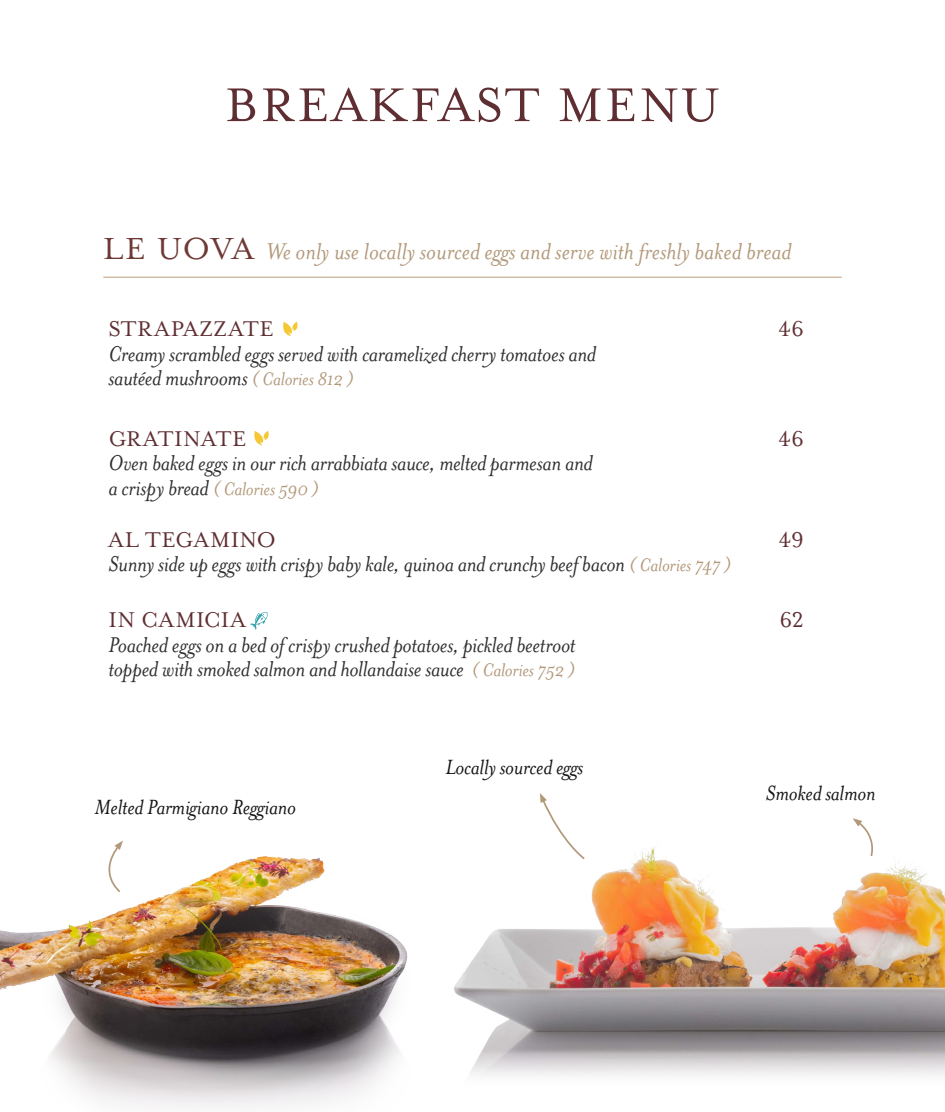
<style>
.page{position:relative;width:945px;height:1112px;background:#fff}
.page>*{position:absolute;margin:0;border:0;box-sizing:border-box;transform-origin:0 0}
.t1{font:54.34px "Mrs Eaves Roman Lining";letter-spacing:.05em;color:#5f2e32}
.t2{font:italic 26.25px "Mrs Eaves";color:#b3997b}
.t3{font:italic 24.5px/24.5px "Mrs Eaves";letter-spacing:-.015em;color:#2f2f2f}
.t4{font:24.5px "Mrs Eaves Roman Lining";letter-spacing:.015em;color:#5f2e32}
.t5{font:italic 23.62px "Mrs Eaves";letter-spacing:-.01em;color:#151515}
.t6{font:italic 21px "Mrs Eaves";letter-spacing:-.015em;color:#b3997b}
.s1{font-family:"Mrs Eaves Roman Lining";font-style:normal;font-size:35px;color:#6e3935}
.s2{font-size:21px;color:#b3997b}
.s3{font-size:24.5px;color:#2f2f2f}
</style>
<div class="page">
<hr style="left:103px;top:277px;width:739px;height:1px;background:#bea180">
<img style="left:0;top:847px;width:945px;height:261px">
<svg style="left:540px;top:793px;width:46px;height:67px"></svg>
<svg style="left:853px;top:818px;width:24px;height:39px"></svg>
<svg style="left:97px;top:840px;width:26px;height:53px"></svg>
<svg style="left:250px;top:612px;width:18px;height:17px"></svg>
<svg style="left:254px;top:431px;width:15px;height:14px"></svg>
<svg style="left:283px;top:321px;width:15px;height:15px"></svg>
<h1 class="t1" style="left:225px;top:75px;width:496px">BREAKFAST MENU</h1>
<p class="t2" style="left:103px;top:237px;width:690px"><span class="s1">LE UOVA</span> We only use locally sourced eggs and serve with freshly baked bread</p>
<p class="t4" style="left:108px;top:316px;width:167px">STRAPAZZATE</p>
<p class="t3" style="left:108px;top:341px;width:489px">Creamy scrambled eggs served with caramelized cherry tomatoes and sautéed mushrooms <span class="s2">( Calories 812 )</span></p>
<p class="t4" style="left:108px;top:425px;width:139px">GRATINATE</p>
<p class="t3" style="left:108px;top:451px;width:486px">Oven baked eggs in our rich arrabbiata sauce, melted parmesan and</p>
<p class="t6" style="left:108px;top:477px;width:212px"><span class="s3">a crispy bread</span> ( Calories 590 )</p>
<p class="t4" style="left:108px;top:526px;width:169px">AL TEGAMINO</p>
<p class="t3" style="left:108px;top:551px;width:625px">Sunny side up eggs with crispy baby kale, quinoa and crunchy beef bacon <span class="s2">( Calories 747 )</span></p>
<p class="t4" style="left:108px;top:606px;width:139px">IN CAMICIA</p>
<p class="t3" style="left:108px;top:632px;width:469px">Poached eggs on a bed of crispy crushed potatoes, pickled beetroot topped with smoked salmon and hollandaise sauce <span class="s2">( Calories 752 )</span></p>
<p class="t5" style="left:94px;top:794px;width:203px">Melted Parmigiano Reggiano</p>
<p class="t5" style="left:445px;top:753px;width:139px">Locally sourced eggs</p>
<p class="t4" style="left:778px;top:316px;width:27px">46</p>
<p class="t4" style="left:778px;top:425px;width:27px">46</p>
<p class="t4" style="left:778px;top:526px;width:27px">49</p>
<p class="t4" style="left:779px;top:606px;width:26px">62</p>
<p class="t5" style="left:766px;top:780px;width:111px">Smoked salmon</p>
</div>
